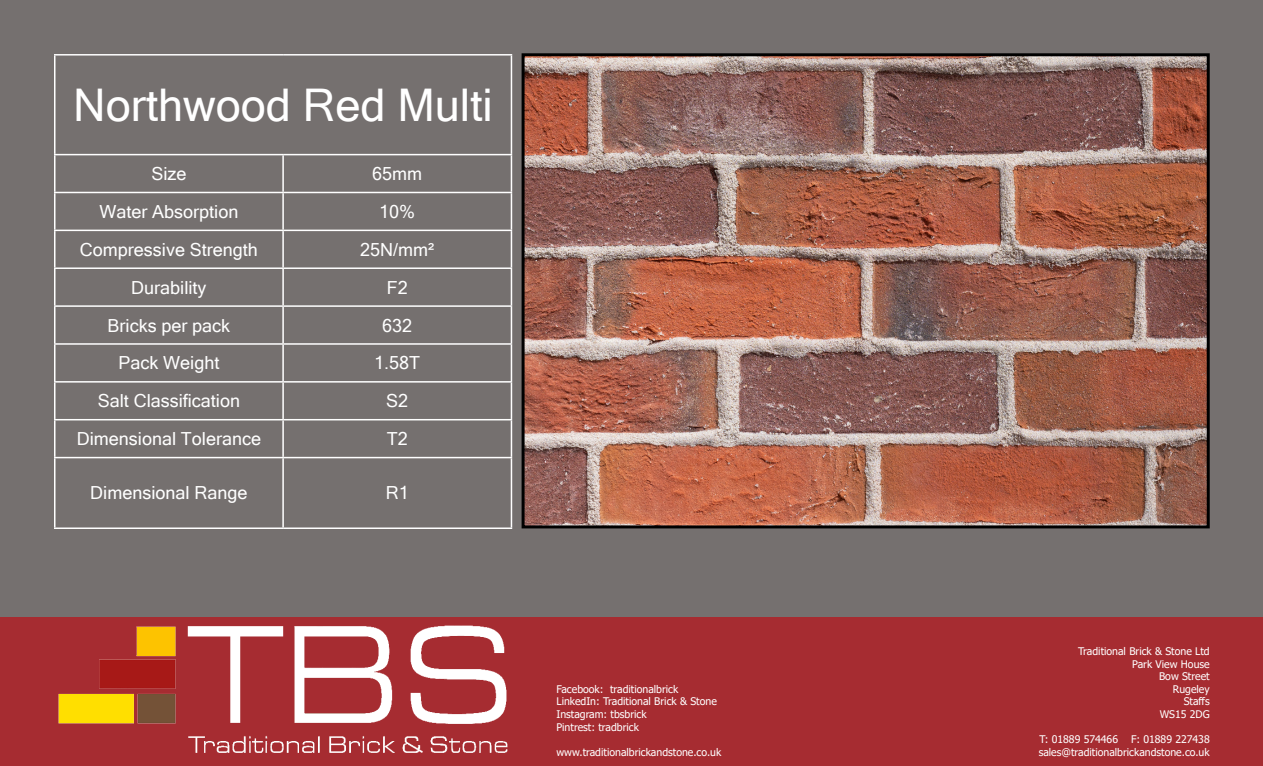
<style>
.page{position:relative;width:1263px;height:766px;background:#fff}
.page>*{position:absolute;margin:0;border:0;box-sizing:border-box;transform-origin:0 0}
.t1{font:45px "Microsoft Sans Serif";color:#fff}
.t2{font:18px "Microsoft Sans Serif";color:#fff}
.t3{font:10.5px "Tahoma";color:#fff}
</style>
<div class="page">
<div style="left:0;top:0;width:1263px;height:765px;background:#75706f"></div>
<img style="left:526px;top:57px;width:680px;height:467px">
<div style="left:522px;top:53px;width:688px;height:475px;border:3px solid #000"></div>
<hr style="left:54px;top:54px;width:229px;height:1px;background:#fff">
<hr style="left:54px;top:55px;width:2px;height:99px;background:#fff">
<hr style="left:283px;top:54px;width:229px;height:1px;background:#fff">
<hr style="left:511px;top:55px;width:1px;height:99px;background:#fff">
<hr style="left:54px;top:154px;width:229px;height:1px;background:#fff">
<hr style="left:54px;top:155px;width:2px;height:37px;background:#fff">
<hr style="left:283px;top:154px;width:229px;height:1px;background:#fff">
<hr style="left:282px;top:155px;width:2px;height:37px;background:#fff">
<hr style="left:511px;top:155px;width:1px;height:37px;background:#fff">
<hr style="left:54px;top:192px;width:229px;height:1px;background:#fff">
<hr style="left:54px;top:193px;width:2px;height:36px;background:#fff">
<hr style="left:283px;top:192px;width:229px;height:1px;background:#fff">
<hr style="left:282px;top:193px;width:2px;height:36px;background:#fff">
<hr style="left:511px;top:193px;width:1px;height:36px;background:#fff">
<hr style="left:54px;top:229px;width:229px;height:2px;background:#fff">
<hr style="left:54px;top:231px;width:2px;height:36px;background:#fff">
<hr style="left:283px;top:229px;width:229px;height:2px;background:#fff">
<hr style="left:282px;top:231px;width:2px;height:36px;background:#fff">
<hr style="left:511px;top:231px;width:1px;height:36px;background:#fff">
<hr style="left:54px;top:267px;width:229px;height:2px;background:#fff">
<hr style="left:54px;top:269px;width:2px;height:36px;background:#fff">
<hr style="left:283px;top:267px;width:229px;height:2px;background:#fff">
<hr style="left:282px;top:269px;width:2px;height:36px;background:#fff">
<hr style="left:511px;top:269px;width:1px;height:36px;background:#fff">
<hr style="left:54px;top:305px;width:229px;height:2px;background:#fff">
<hr style="left:54px;top:307px;width:2px;height:36px;background:#fff">
<hr style="left:283px;top:305px;width:229px;height:2px;background:#fff">
<hr style="left:282px;top:307px;width:2px;height:36px;background:#fff">
<hr style="left:511px;top:307px;width:1px;height:36px;background:#fff">
<hr style="left:54px;top:343px;width:229px;height:1px;background:#fff">
<hr style="left:54px;top:344px;width:2px;height:37px;background:#fff">
<hr style="left:283px;top:343px;width:229px;height:1px;background:#fff">
<hr style="left:282px;top:344px;width:2px;height:37px;background:#fff">
<hr style="left:511px;top:344px;width:1px;height:37px;background:#fff">
<hr style="left:54px;top:381px;width:229px;height:1px;background:#fff">
<hr style="left:54px;top:382px;width:2px;height:37px;background:#fff">
<hr style="left:283px;top:381px;width:229px;height:1px;background:#fff">
<hr style="left:282px;top:382px;width:2px;height:37px;background:#fff">
<hr style="left:511px;top:382px;width:1px;height:37px;background:#fff">
<hr style="left:54px;top:419px;width:229px;height:1px;background:#fff">
<hr style="left:54px;top:420px;width:2px;height:36px;background:#fff">
<hr style="left:283px;top:419px;width:229px;height:1px;background:#fff">
<hr style="left:282px;top:420px;width:2px;height:36px;background:#fff">
<hr style="left:511px;top:420px;width:1px;height:36px;background:#fff">
<hr style="left:54px;top:456px;width:229px;height:2px;background:#fff">
<hr style="left:54px;top:458px;width:2px;height:69px;background:#fff">
<hr style="left:283px;top:456px;width:229px;height:2px;background:#fff">
<hr style="left:282px;top:458px;width:2px;height:69px;background:#fff">
<hr style="left:511px;top:458px;width:1px;height:69px;background:#fff">
<hr style="left:54px;top:527px;width:229px;height:2px;background:#fff">
<hr style="left:283px;top:527px;width:229px;height:2px;background:#fff">
<div style="left:0;top:617px;width:1263px;height:148px;background:#a62c31"></div>
<img style="left:58px;top:625px;width:450px;height:128px">
<p class="t1" style="left:73px;top:76px;width:421px">Northwood Red Multi</p>
<p class="t2" style="left:151px;top:162px;width:37px">Size</p>
<p class="t2" style="left:372px;top:162px;width:52px">65mm</p>
<p class="t2" style="left:99px;top:200px;width:140px">Water Absorption</p>
<p class="t2" style="left:379px;top:200px;width:38px">10%</p>
<p class="t2" style="left:80px;top:238px;width:179px">Compressive Strength</p>
<p class="t2" style="left:360px;top:238px;width:75px">25N/mm²</p>
<p class="t2" style="left:131px;top:275px;width:77px">Durability</p>
<p class="t2" style="left:387px;top:275px;width:23px">F2</p>
<p class="t2" style="left:108px;top:313px;width:124px">Bricks per pack</p>
<p class="t2" style="left:382px;top:313px;width:32px">632</p>
<p class="t2" style="left:118px;top:351px;width:102px">Pack Weight</p>
<p class="t2" style="left:374px;top:351px;width:48px">1.58T</p>
<p class="t2" style="left:98px;top:389px;width:144px">Salt Classification</p>
<p class="t2" style="left:386px;top:389px;width:24px">S2</p>
<p class="t2" style="left:77px;top:427px;width:186px">Dimensional Tolerance</p>
<p class="t2" style="left:387px;top:427px;width:23px">T2</p>
<p class="t2" style="left:90px;top:481px;width:159px">Dimensional Range</p>
<p class="t2" style="left:386px;top:481px;width:25px">R1</p>
<p class="t3" style="left:556px;top:681px;width:123px">Facebook: traditionalbrick</p>
<p class="t3" style="left:556px;top:694px;width:162px">LinkedIn: Traditional Brick &amp; Stone</p>
<p class="t3" style="left:556px;top:707px;width:92px">Instagram: tbsbrick</p>
<p class="t3" style="left:556px;top:719px;width:84px">Pintrest: tradbrick</p>
<p class="t3" style="left:556px;top:744px;width:166px">www.traditionalbrickandstone.co.uk</p>
<p class="t3" style="left:1078px;top:644px;width:133px">Traditional Brick &amp; Stone Ltd</p>
<p class="t3" style="left:1132px;top:656px;width:79px">Park View House</p>
<p class="t3" style="left:1159px;top:669px;width:52px">Bow Street</p>
<p class="t3" style="left:1173px;top:681px;width:38px">Rugeley</p>
<p class="t3" style="left:1184px;top:694px;width:27px">Staffs</p>
<p class="t3" style="left:1160px;top:707px;width:51px">WS15 2DG</p>
<p class="t3" style="left:1039px;top:732px;width:80px">T: 01889 574466</p>
<p class="t3" style="left:1131px;top:732px;width:80px">F: 01889 227438</p>
<p class="t3" style="left:1039px;top:744px;width:173px">sales@traditionalbrickandstone.co.uk</p>
</div>
